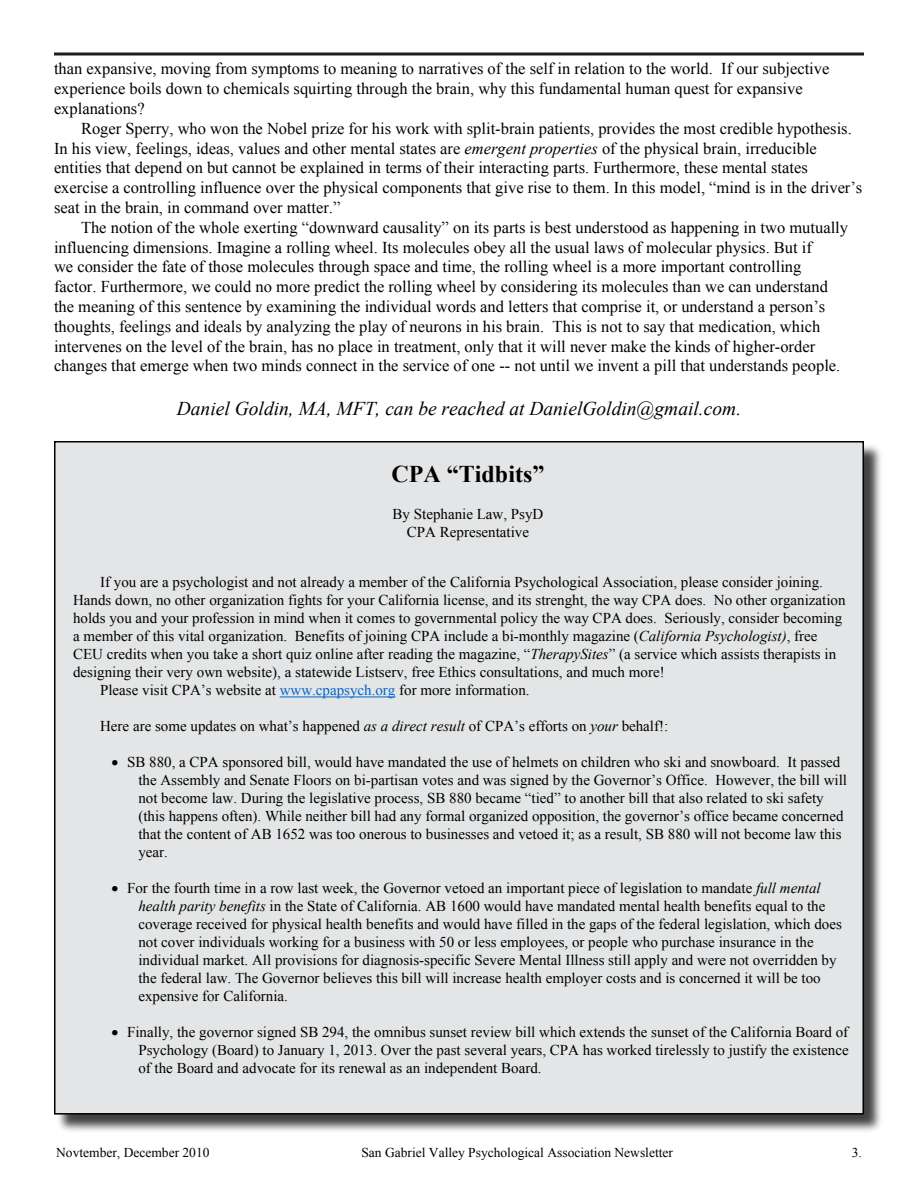
<style>
.page{position:relative;width:918px;height:1188px;background:#fff}
.page>*{position:absolute;margin:0;border:0;box-sizing:border-box;transform-origin:0 0}
.t1{font:700 24px "Times New Roman";color:#000}
.t2{font:italic 19.5px "Times New Roman";color:#000}
.t3{font:16.5px/19.8px "Times New Roman";color:#000}
.t4{font:15px/18px "Times New Roman";color:#000}
.t5{font:13.5px "Times New Roman";color:#000}
.s1{font-style:italic}
.s2{color:#06c}
</style>
<div class="page">
<div style="left:56px;top:442px;width:828px;height:692px;background:#000;opacity:.75"></div>
<div style="left:55px;top:442px;width:808px;height:672px;background:#e4e5e6"></div>
<svg style="left:54px;top:52px;width:810px;height:4px;background:#595656"></svg>
<hr style="left:280px;top:697px;width:115px;height:1px;background:#06c">
<p class="t3" style="left:54px;top:59px;width:777px">than expansive, moving from symptoms to meaning to narratives of the self in relation to the world. If our subjective experience boils down to chemicals squirting through the brain, why this fundamental human quest for expansive explanations?</p>
<p class="t3" style="left:54px;top:118px;width:810px;text-indent:27px">Roger Sperry, who won the Nobel prize for his work with split-brain patients, provides the most credible hypothesis.<br>In his view, feelings, ideas, values and other mental states are <span class="s1">emergent properties</span> of the physical brain, irreducible entities that depend on but cannot be explained in terms of their interacting parts. Furthermore, these mental states exercise a controlling influence over the physical components that give rise to them. In this model, “mind is in the driver’s seat in the brain, in command over matter.”</p>
<p class="t3" style="left:54px;top:217px;width:796px;text-indent:27px">The notion of the whole exerting “downward causality” on its parts is best understood as happening in two mutually influencing dimensions. Imagine a rolling wheel. Its molecules obey all the usual laws of molecular physics. But if<br>we consider the fate of those molecules through space and time, the rolling wheel is a more important controlling<br>factor. Furthermore, we could no more predict the rolling wheel by considering its molecules than we can understand the meaning of this sentence by examining the individual words and letters that comprise it, or understand a person’s thoughts, feelings and ideals by analyzing the play of neurons in his brain. This is not to say that medication, which intervenes on the level of the brain, has no place in treatment, only that it will never make the kinds of higher-order changes that emerge when two minds connect in the service of one -- not until we invent a pill that understands people.</p>
<h2 class="t2" style="left:177px;top:395px;width:566px">Daniel Goldin, MA, MFT, can be reached at DanielGoldin@gmail.com.</h2>
<h1 class="t1" style="left:392px;top:457px;width:154px">CPA “Tidbits”</h1>
<p class="t4" style="left:393px;top:505px;width:152px;text-align:center">By Stephanie Law, PsyD<br>CPA Representative</p>
<p class="t4" style="left:100px;top:573px;width:724px">If you are a psychologist and not already a member of the California Psychological Association, please consider joining.</p>
<p class="t4" style="left:73px;top:591px;width:774px">Hands down, no other organization fights for your California license, and its strenght, the way CPA does. No other organization</p>
<p class="t4" style="left:73px;top:609px;width:771px">holds you and your profession in mind when it comes to governmental policy the way CPA does. Seriously, consider becoming</p>
<p class="t4" style="left:73px;top:627px;width:746px">a member of this vital organization. Benefits of joining CPA include a bi-monthly magazine (<span class="s1">California Psychologist)</span>, free</p>
<p class="t4" style="left:73px;top:645px;width:765px">CEU credits when you take a short quiz online after reading the magazine, “<span class="s1">TherapySites</span>” (a service which assists therapists in</p>
<p class="t4" style="left:73px;top:663px;width:593px">designing their very own website), a statewide Listserv, free Ethics consultations, and much more!</p>
<p class="t4" style="left:100px;top:681px;width:431px">Please visit CPA’s website at <span class="s2">www.cpapsych.org</span> for more information.</p>
<p class="t4" style="left:100px;top:717px;width:570px">Here are some updates on what’s happened <span class="s1">as a direct result</span> of CPA’s efforts on <span class="s1">your</span> behalf!:</p>
<p class="t4" style="left:138px;top:753px;width:710px;text-indent:-27px">• SB 880, a CPA sponsored bill, would have mandated the use of helmets on children who ski and snowboard. It passed the Assembly and Senate Floors on bi-partisan votes and was signed by the Governor’s Office. However, the bill will not become law. During the legislative process, SB 880 became “tied” to another bill that also related to ski safety (this happens often). While neither bill had any formal organized opposition, the governor’s office became concerned that the content of AB 1652 was too onerous to businesses and vetoed it; as a result, SB 880 will not become law this year.</p>
<p class="t4" style="left:138px;top:879px;width:705px;text-indent:-27px">• For the fourth time in a row last week, the Governor vetoed an important piece of legislation to mandate <span class="s1">full mental health parity benefits</span> in the State of California. AB 1600 would have mandated mental health benefits equal to the coverage received for physical health benefits and would have filled in the gaps of the federal legislation, which does not cover individuals working for a business with 50 or less employees, or people who purchase insurance in the individual market. All provisions for diagnosis-specific Severe Mental Illness still apply and were not overridden by the federal law. The Governor believes this bill will increase health employer costs and is concerned it will be too expensive for California.</p>
<p class="t4" style="left:138px;top:1023px;width:712px;text-align:justify;text-indent:-27px">• Finally, the governor signed SB 294, the omnibus sunset review bill which extends the sunset of the California Board of Psychology (Board) to January 1, 2013. Over the past several years, CPA has worked tirelessly to justify the existence of the Board and advocate for its renewal as an independent Board.</p>
<p class="t5" style="left:56px;top:1143px;width:155px">Novtember, December 2010</p>
<p class="t5" style="left:361px;top:1143px;width:313px">San Gabriel Valley Psychological Association Newsletter</p>
<p class="t5" style="left:852px;top:1143px;width:12px">3.</p>
</div>
